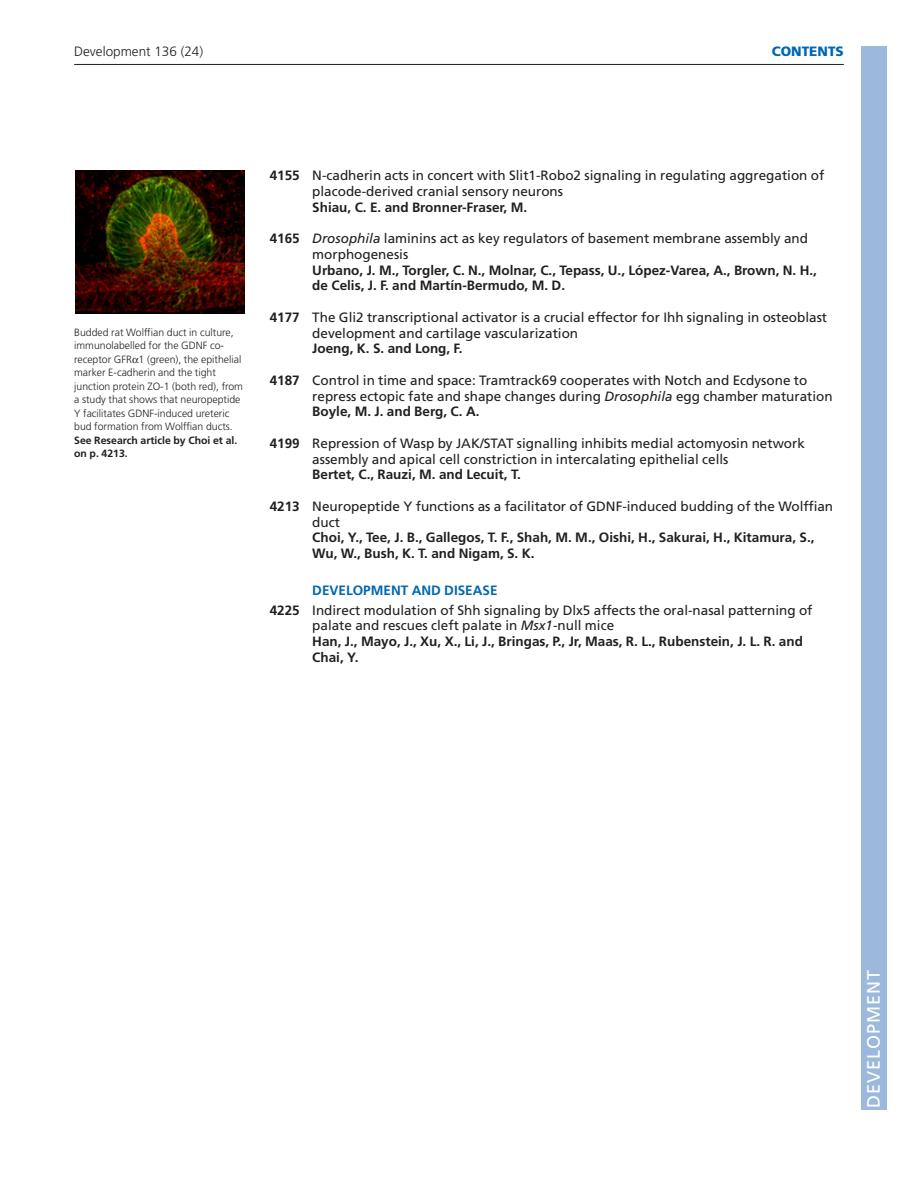
<style>
.page{position:relative;width:918px;height:1188px;background:#fff}
.page>*{position:absolute;margin:0;border:0;box-sizing:border-box;transform-origin:0 0}
.t1{font:18px "Frutiger LT Std";letter-spacing:.055em;color:#fff}
.t2{font:13.5px/15.8px "Frutiger LT Std";color:#231f20}
.t3{font:700 13.5px/15.8px "Frutiger LT Std";color:#231f20}
.t4{font:300 13.5px "Frutiger LT Std";color:#231f20}
.t5{font:900 13.5px "Frutiger LT Std";color:#0166b3}
.t6{font:300 10.5px/13.5px "Frutiger LT Std";color:#231f20}
.t7{font:700 10.5px/13.5px "Frutiger LT Std";color:#231f20}
.s1{font-weight:700}
.s2{font-style:italic}
.s3{font-weight:700;color:#0166b3}
.s4{font-weight:400}
.s5{font-weight:400;font-style:italic}
</style>
<div class="page">
<hr style="left:74px;top:64px;width:770px;height:1px;background:#231f20">
<img style="left:75px;top:170px;width:169px;height:143px">
<div style="left:861px;top:46px;width:25px;height:1064px;background:#9cb9db"></div>
<p class="t4" style="left:74px;top:46px;width:131px">Development 136 (24)</p>
<p class="t5" style="left:772px;top:44px;width:74px">CONTENTS</p>
<p class="t6" style="left:74px;top:326px;width:170px">Budded rat Wolffian duct in culture, immunolabelled for the GDNF co&shy;receptor GFR 1 (green), the epithelial marker E-cadherin and the tight junction protein ZO-1 (both red), from a study that shows that neuropeptide Y facilitates GDNF-induced ureteric bud formation from Wolffian ducts.</p>
<p class="t7" style="left:74px;top:434px;width:165px">See Research article by Choi et al. on p. 4213.</p>
<p class="t2" style="left:312px;top:169px;width:514px;text-indent:-43px"><span class="s1">4155</span> N-cadherin acts in concert with Slit1-Robo2 signaling in regulating aggregation of placode-derived cranial sensory neurons</p>
<p class="t3" style="left:312px;top:200px;width:216px">Shiau, C. E. and Bronner-Fraser, M.</p>
<p class="t2" style="left:312px;top:232px;width:497px;text-indent:-43px"><span class="s1">4165</span> <span class="s2">Drosophila</span> laminins act as key regulators of basement membrane assembly and morphogenesis</p>
<p class="t3" style="left:312px;top:263px;width:506px">Urbano, J. M., Torgler, C. N., Molnar, C., Tepass, U., López-Varea, A., Brown, N. H., de Celis, J. F. and Martín-Bermudo, M. D.</p>
<p class="t2" style="left:312px;top:311px;width:516px;text-indent:-43px"><span class="s1">4177</span> The Gli2 transcriptional activator is a crucial effector for Ihh signaling in osteoblast development and cartilage vascularization</p>
<p class="t3" style="left:312px;top:342px;width:152px">Joeng, K. S. and Long, F.</p>
<p class="t2" style="left:312px;top:374px;width:522px;text-indent:-43px"><span class="s1">4187</span> Control in time and space: Tramtrack69 cooperates with Notch and Ecdysone to repress ectopic fate and shape changes during <span class="s2">Drosophila</span> egg chamber maturation<br><span class="s1">Boyle, M. J. and Berg, C. A.</span></p>
<p class="t2" style="left:312px;top:437px;width:494px;text-indent:-43px"><span class="s1">4199</span> Repression of Wasp by JAK/STAT signalling inhibits medial actomyosin network assembly and apical cell constriction in intercalating epithelial cells</p>
<p class="t3" style="left:312px;top:468px;width:210px">Bertet, C., Rauzi, M. and Lecuit, T.</p>
<p class="t2" style="left:312px;top:500px;width:522px;text-indent:-43px"><span class="s1">4213</span> Neuropeptide Y functions as a facilitator of GDNF-induced budding of the Wolffian duct</p>
<p class="t3" style="left:312px;top:531px;width:504px">Choi, Y., Tee, J. B., Gallegos, T. F., Shah, M. M., Oishi, H., Sakurai, H., Kitamura, S.,<br>Wu, W., Bush, K. T. and Nigam, S. K.</p>
<p class="t2" style="left:270px;top:581px;width:544px;line-height:20px;text-indent:43px"><span class="s3">DEVELOPMENT AND DISEASE<br></span><span class="s1">4225</span> Indirect modulation of Shh signaling by Dlx5 affects the oral-nasal patterning of</p>
<p class="t3" style="left:312px;top:619px;width:492px"><span class="s4">palate and rescues cleft palate in</span> <span class="s5">Msx1</span><span class="s4">-null mice<br></span>Han, J., Mayo, J., Xu, X., Li, J., Bringas, P., Jr, Maas, R. L., Rubenstein, J. L. R. and<br>Chai, Y.</p>
<h1 class="t1" style="left:863px;top:1108px;width:140px;rotate:-90deg">DEVELOPMENT</h1>
</div>
